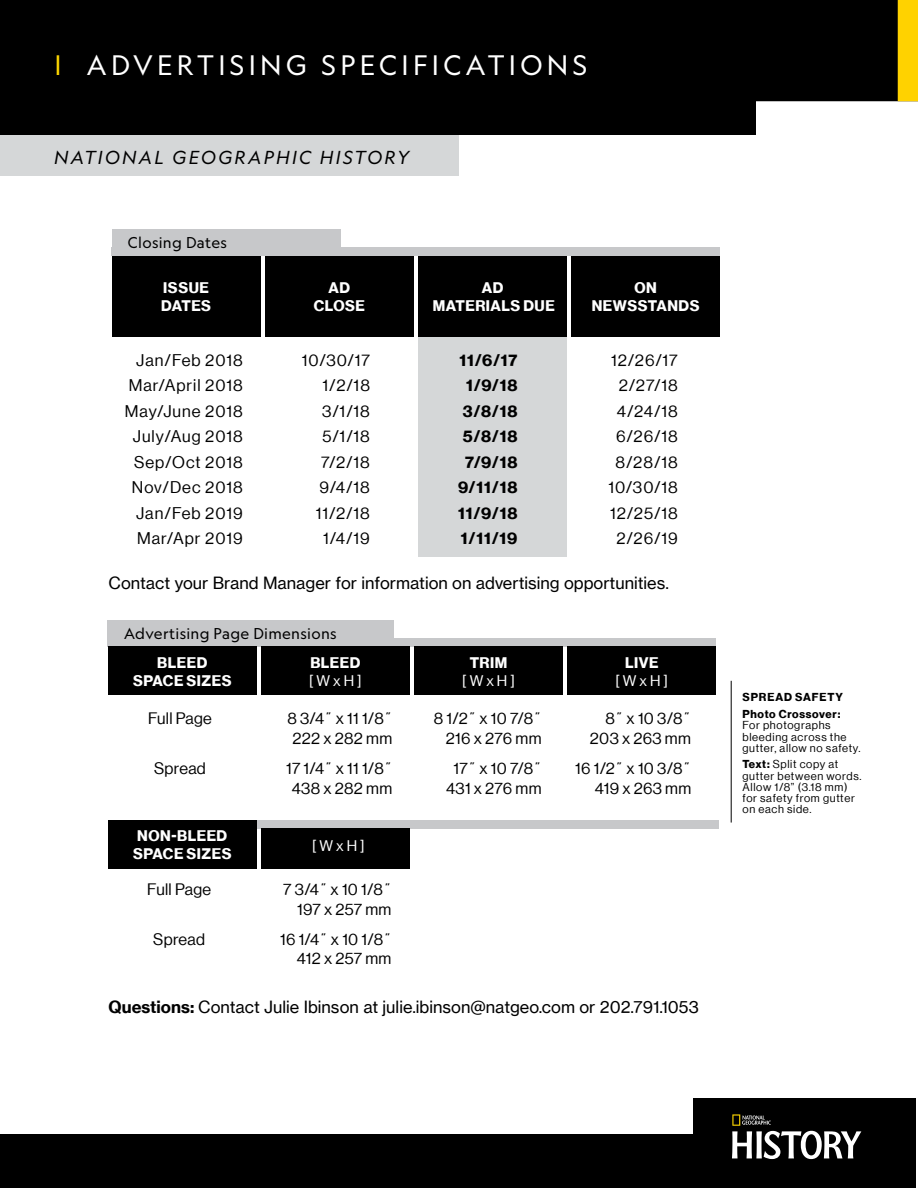
<style>
.page{position:relative;width:918px;height:1188px;background:#fff}
.page>*{position:absolute;margin:0;border:0;box-sizing:border-box;transform-origin:0 0}
.t1{font:27px "Geograph";letter-spacing:.16em;color:#fff}
.t2{font:italic 18px "Geograph";letter-spacing:.13em;color:#000}
.t3{font:16.5px "N Haas Grotesk DS Pro 55 Rg";letter-spacing:.06em;color:#000}
.t4{font:16.5px "N Haas Grotesk TX Pro 55 Rg";color:#000}
.t5{font:16.5px "N Haas Grotesk DS Pro 75 Bd";letter-spacing:.06em;color:#000}
.t6{font:16.2px/19.8px "N Haas Grotesk DS Pro 55 Rg";letter-spacing:.02em;color:#000;text-align:right}
.t7{font:15px/18px "N Haas Grotesk DS Pro 75 Bd";letter-spacing:.035em;color:#fff;text-align:center}
.t8{font:15px "Geograph";letter-spacing:.02em;color:#000}
.t9{font:15px "N Haas Grotesk DS Pro 55 Rg";color:#fff}
.t10{font:11.25px/11.2px "N Haas Grotesk DS Pro 55 Rg";letter-spacing:.06em;color:#000}
.t11{font:11.25px/16.6px "N Haas Grotesk DS Pro 75 Bd";letter-spacing:.065em;color:#000}
.s1{color:#ffd800}
.s2{font-family:"N Haas Grotesk TX Pro 75 Bd"}
.s3{font-family:"N Haas Grotesk DS Pro 75 Bd"}
</style>
<div class="page">
<div style="left:0;top:1134px;width:726px;height:54px;background:#000"></div>
<div style="left:0;top:0;width:898px;height:135px;background:#000"></div>
<div style="left:898px;top:0;width:20px;height:102px;background:#ffd200"></div>
<div style="left:693px;top:1099px;width:223px;height:89px;background:#000"></div>
<svg style="left:732px;top:1114px;width:129px;height:45px"></svg>
<div style="left:111px;top:820px;width:608px;height:8px;background:#c7c8ca"></div>
<div style="left:261px;top:828px;width:149px;height:41px;background:#000"></div>
<div style="left:418px;top:337px;width:149px;height:220px;background:#d5d7d8"></div>
<div style="left:112px;top:248px;width:608px;height:8px;background:#c7c8ca"></div>
<div style="left:112px;top:229px;width:228px;height:27px;background:#c7c8ca"></div>
<div style="left:108px;top:638px;width:608px;height:8px;background:#c7c8ca"></div>
<div style="left:108px;top:620px;width:286px;height:26px;background:#c7c8ca"></div>
<div style="left:265px;top:256px;width:149px;height:81px;background:#000"></div>
<div style="left:112px;top:256px;width:149px;height:81px;background:#000"></div>
<div style="left:418px;top:256px;width:149px;height:81px;background:#000"></div>
<div style="left:571px;top:256px;width:149px;height:81px;background:#000"></div>
<div style="left:261px;top:646px;width:149px;height:49px;background:#000"></div>
<div style="left:108px;top:646px;width:149px;height:49px;background:#000"></div>
<div style="left:414px;top:646px;width:149px;height:49px;background:#000"></div>
<div style="left:567px;top:646px;width:149px;height:49px;background:#000"></div>
<div style="left:0;top:135px;width:459px;height:41px;background:#d5d7d8"></div>
<hr style="left:731px;top:681px;width:1px;height:142px;background:#000">
<div style="left:108px;top:820px;width:149px;height:49px;background:#000"></div>
<h1 class="t1" style="left:54px;top:48px;width:535px"><span class="s1">|</span> ADVERTISING SPECIFICATIONS</h1>
<p class="t2" style="left:54px;top:146px;width:357px">NATIONAL GEOGRAPHIC HISTORY</p>
<p class="t8" style="left:128px;top:233px;width:100px">Closing Dates</p>
<p class="t7" style="left:161px;top:279px;width:51px;text-align:left">ISSUE<br>DATES</p>
<p class="t7" style="left:433px;top:279px;width:124px">AD<br>MATERIALS DUE</p>
<p class="t7" style="left:592px;top:279px;width:109px">ON<br>NEWSSTANDS</p>
<p class="t7" style="left:314px;top:279px;width:53px">AD<br>CLOSE</p>
<p class="t3" style="left:136px;top:351px;width:108px">Jan/Feb 2018</p>
<p class="t3" style="left:302px;top:351px;width:70px">10/30/17</p>
<p class="t5" style="left:459px;top:350px;width:60px">11/6/17</p>
<p class="t3" style="left:611px;top:351px;width:68px">12/26/17</p>
<p class="t3" style="left:129px;top:376px;width:116px">Mar/April 2018</p>
<p class="t3" style="left:323px;top:376px;width:49px">1/2/18</p>
<p class="t5" style="left:466px;top:376px;width:53px">1/9/18</p>
<p class="t3" style="left:619px;top:376px;width:60px">2/27/18</p>
<p class="t3" style="left:125px;top:402px;width:119px">May/June 2018</p>
<p class="t3" style="left:322px;top:402px;width:49px">3/1/18</p>
<p class="t5" style="left:463px;top:401px;width:56px">3/8/18</p>
<p class="t3" style="left:617px;top:402px;width:63px">4/24/18</p>
<p class="t3" style="left:133px;top:427px;width:111px">July/Aug 2018</p>
<p class="t3" style="left:322px;top:427px;width:49px">5/1/18</p>
<p class="t5" style="left:463px;top:427px;width:56px">5/8/18</p>
<p class="t3" style="left:616px;top:427px;width:63px">6/26/18</p>
<p class="t3" style="left:134px;top:453px;width:110px">Sep/Oct 2018</p>
<p class="t3" style="left:321px;top:453px;width:50px">7/2/18</p>
<p class="t5" style="left:465px;top:452px;width:54px">7/9/18</p>
<p class="t3" style="left:616px;top:453px;width:64px">8/28/18</p>
<p class="t3" style="left:132px;top:478px;width:112px">Nov/Dec 2018</p>
<p class="t3" style="left:320px;top:478px;width:52px">9/4/18</p>
<p class="t5" style="left:458px;top:478px;width:61px">9/11/18</p>
<p class="t3" style="left:608px;top:478px;width:71px">10/30/18</p>
<p class="t3" style="left:136px;top:504px;width:108px">Jan/Feb 2019</p>
<p class="t3" style="left:316px;top:504px;width:56px">11/2/18</p>
<p class="t5" style="left:458px;top:503px;width:61px">11/9/18</p>
<p class="t3" style="left:610px;top:504px;width:69px">12/25/18</p>
<p class="t3" style="left:137px;top:529px;width:107px">Mar/Apr 2019</p>
<p class="t3" style="left:323px;top:529px;width:48px">1/4/19</p>
<p class="t5" style="left:461px;top:529px;width:58px">1/11/19</p>
<p class="t3" style="left:617px;top:529px;width:63px">2/26/19</p>
<p class="t4" style="left:109px;top:573px;width:562px">Contact your Brand Manager for information on advertising opportunities.</p>
<p class="t8" style="left:124px;top:624px;width:214px">Advertising Page Dimensions</p>
<p class="t7" style="left:133px;top:654px;width:100px">BLEED<br>SPACE SIZES</p>
<p class="t7" style="left:470px;top:654px;width:39px">TRIM</p>
<p class="t7" style="left:310px;top:654px;width:52px">BLEED</p>
<p class="t9" style="left:309px;top:672px;width:54px">[ W x H ]</p>
<p class="t9" style="left:462px;top:672px;width:54px">[ W x H ]</p>
<p class="t7" style="left:625px;top:654px;width:35px">LIVE</p>
<p class="t9" style="left:615px;top:672px;width:54px">[ W x H ]</p>
<p class="t6" style="left:148px;top:708px;width:65px">Full Page</p>
<p class="t6" style="left:287px;top:708px;width:106px">8 3/4˝ x 11 1/8˝</p>
<p class="t6" style="left:434px;top:708px;width:109px">8 1/2˝ x 10 7/8˝</p>
<p class="t6" style="left:606px;top:708px;width:87px">8˝ x 10 3/8˝</p>
<p class="t6" style="left:293px;top:728px;width:101px">222 x 282 mm</p>
<p class="t6" style="left:446px;top:728px;width:97px">216 x 276 mm</p>
<p class="t6" style="left:590px;top:728px;width:103px">203 x 263 mm</p>
<p class="t6" style="left:154px;top:758px;width:53px">Spread</p>
<p class="t6" style="left:286px;top:758px;width:108px">17 1/4˝ x 11 1/8˝</p>
<p class="t6" style="left:454px;top:758px;width:90px">17˝ x 10 7/8˝</p>
<p class="t6" style="left:575px;top:758px;width:117px">16 1/2˝ x 10 3/8˝</p>
<p class="t6" style="left:292px;top:778px;width:102px">438 x 282 mm</p>
<p class="t6" style="left:446px;top:778px;width:97px">431 x 276 mm</p>
<p class="t6" style="left:595px;top:778px;width:98px">419 x 263 mm</p>
<p class="t7" style="left:133px;top:827px;width:100px;text-align:left">NON-BLEED<br>SPACE SIZES</p>
<p class="t6" style="left:147px;top:879px;width:65px">Full Page</p>
<p class="t6" style="left:283px;top:879px;width:110px">7 3/4˝ x 10 1/8˝<br>197 x 257 mm</p>
<p class="t6" style="left:153px;top:929px;width:53px">Spread</p>
<p class="t6" style="left:280px;top:929px;width:113px">16 1/4˝ x 10 1/8˝<br>412 x 257 mm</p>
<p class="t9" style="left:312px;top:837px;width:54px">[ W x H ]</p>
<p class="t4" style="left:109px;top:997px;width:592px"><span class="s2">Questions:</span> Contact Julie Ibinson at julie.ibinson@natgeo.com or 202.791.1053</p>
<p class="t11" style="left:743px;top:689px;width:102px">SPREAD SAFETY<br>Photo Crossover:</p>
<p class="t10" style="left:743px;top:720px;width:119px">For photographs bleeding across the gutter, allow no safety.</p>
<p class="t10" style="left:743px;top:759px;width:120px"><span class="s3">Text:</span> Split copy at gutter between words.<br>Allow 1/8” (3.18 mm) for safety from gutter on each side.</p>
</div>
